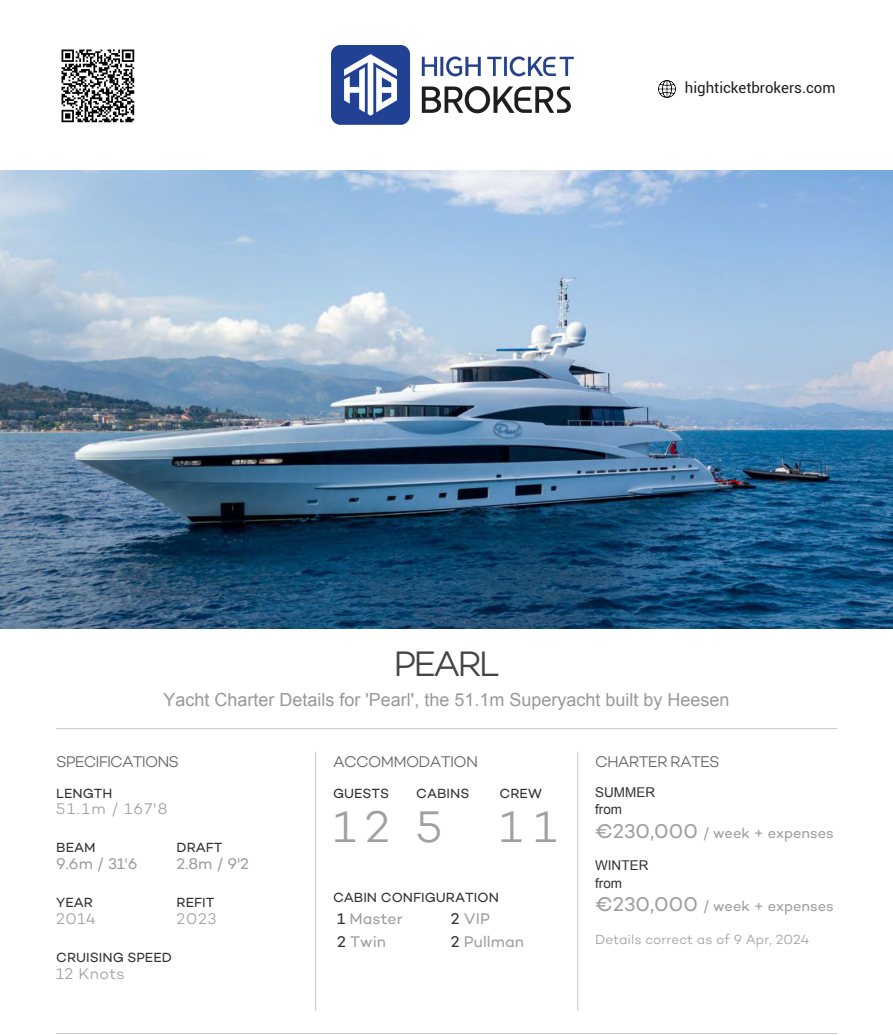
<style>
.page{position:relative;width:893px;height:1035px;background:#fff}
.page>*{position:absolute;margin:0;border:0;box-sizing:border-box;transform-origin:0 0}
.t1{font:300 45px "Campton";color:#a0a0a0}
.t2{font:300 36px "Campton";letter-spacing:-.08em;color:#454545}
.t3{font:18px "Arial";color:#999}
.t4{font:15.75px "Campton";color:#a0a0a0}
.t5{font:300 15.75px "Campton";letter-spacing:-.05em;color:#666}
.t6{font:300 15.75px "Campton";letter-spacing:.035em;color:#a0a0a0}
.t7{font:15px "Roboto";color:#231f20}
.t8{font:14.7px "Campton";color:#a0a0a0}
.t9{font:13.5px "Campton";color:#333}
.t10{font:300 13.5px "Campton";letter-spacing:.005em;color:#a0a0a0}
.t11{font:13.5px/17.1px "Arial";color:#333}
.s1{color:#333}
.s2{font-size:20.25px}
</style>
<div class="page">
<img style="left:0;top:170px;width:893px;height:459px">
<svg style="left:56px;top:728px;width:781px;height:1px"></svg>
<svg style="left:56px;top:1033px;width:781px;height:1px"></svg>
<svg style="left:315px;top:751px;width:1px;height:259px"></svg>
<svg style="left:577px;top:751px;width:1px;height:259px"></svg>
<img style="left:331px;top:45px;width:242px;height:79px">
<img style="left:659px;top:80px;width:17px;height:18px">
<img style="left:61px;top:49px;width:74px;height:74px">
<p class="t7" style="left:685px;top:78px;width:152px">highticketbrokers.com</p>
<h2 class="t2" style="left:394px;top:641px;width:108px">PEARL</h2>
<h3 class="t3" style="left:164px;top:688px;width:568px">Yacht Charter Details for 'Pearl', the 51.1m Superyacht built by Heesen</h3>
<p class="t5" style="left:56px;top:751px;width:124px">SPECIFICATIONS</p>
<p class="t9" style="left:56px;top:784px;width:58px">LENGTH</p>
<p class="t6" style="left:56px;top:799px;width:113px">51.1m / 167'8</p>
<p class="t9" style="left:56px;top:839px;width:41px">BEAM</p>
<p class="t9" style="left:177px;top:839px;width:47px">DRAFT</p>
<p class="t4" style="left:56px;top:854px;width:83px">9.6m / 31'6</p>
<p class="t4" style="left:177px;top:854px;width:74px">2.8m / 9'2</p>
<p class="t9" style="left:56px;top:894px;width:38px">YEAR</p>
<p class="t9" style="left:177px;top:894px;width:39px">REFIT</p>
<p class="t6" style="left:56px;top:909px;width:41px">2014</p>
<p class="t6" style="left:177px;top:909px;width:41px">2023</p>
<p class="t9" style="left:56px;top:949px;width:117px">CRUISING SPEED</p>
<p class="t6" style="left:56px;top:964px;width:70px">12 Knots</p>
<p class="t5" style="left:333px;top:751px;width:147px">ACCOMMODATION</p>
<p class="t9" style="left:333px;top:784px;width:58px">GUESTS</p>
<p class="t9" style="left:416px;top:784px;width:55px">CABINS</p>
<p class="t9" style="left:500px;top:784px;width:44px">CREW</p>
<h1 class="t1" style="left:333px;top:799px;width:111px">12 5</h1>
<h1 class="t1" style="left:500px;top:799px;width:58px">1 1</h1>
<p class="t9" style="left:333px;top:889px;width:167px">CABIN CONFIGURATION</p>
<p class="t4" style="left:337px;top:909px;width:67px"><span class="s1">1</span> Master</p>
<p class="t4" style="left:451px;top:909px;width:41px"><span class="s1">2</span> VIP</p>
<p class="t4" style="left:337px;top:932px;width:50px"><span class="s1">2</span> Twin</p>
<p class="t4" style="left:451px;top:932px;width:75px"><span class="s1">2</span> Pullman</p>
<p class="t5" style="left:595px;top:751px;width:126px">CHARTER RATES</p>
<p class="t11" style="left:595px;top:784px;width:61px">SUMMER from</p>
<p class="t8" style="left:595px;top:824px;width:240px"><span class="s2">€230,000</span> / week + expenses</p>
<p class="t11" style="left:595px;top:857px;width:55px">WINTER from</p>
<p class="t8" style="left:595px;top:897px;width:240px"><span class="s2">€230,000</span> / week + expenses</p>
<p class="t10" style="left:595px;top:931px;width:216px">Details correct as of 9 Apr, 2024</p>
</div>
